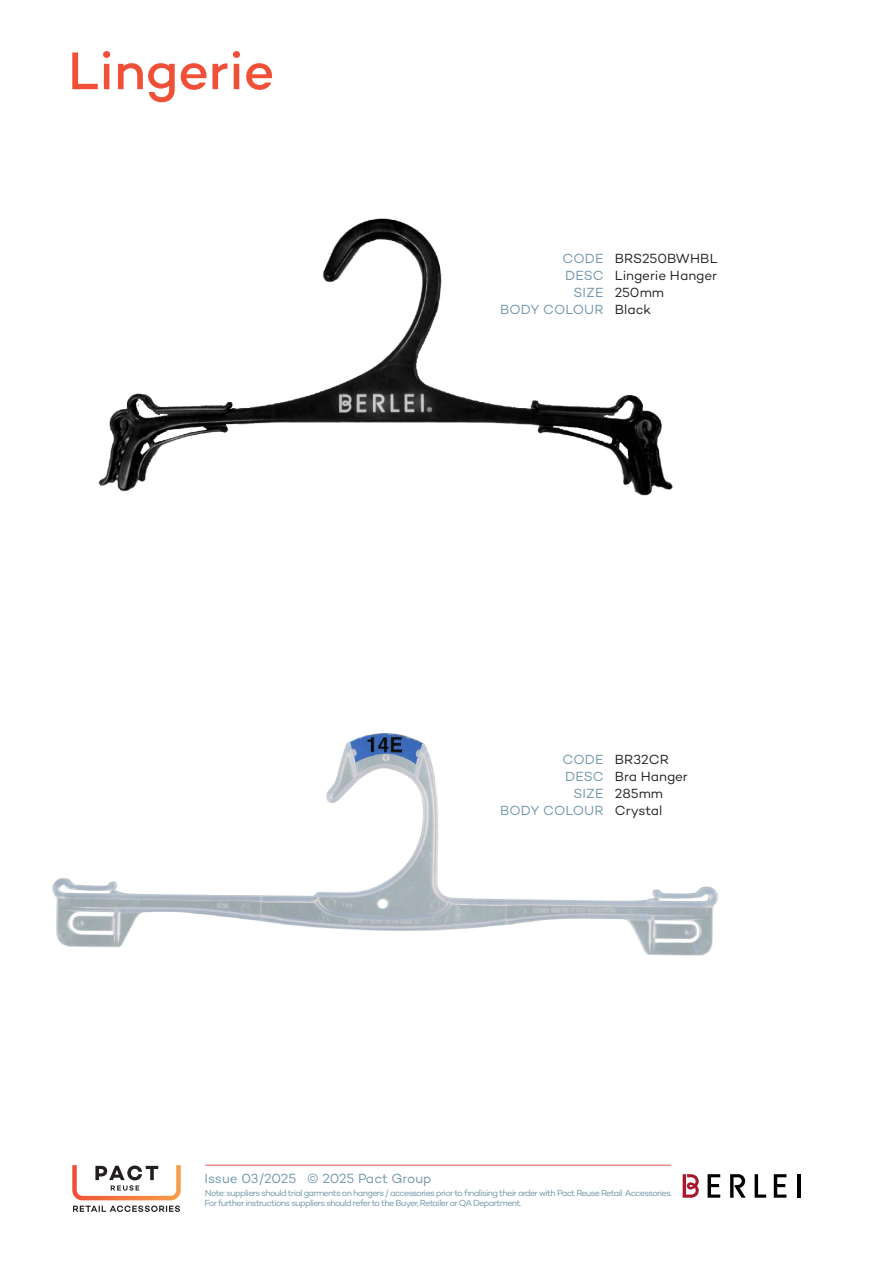
<style>
.page{position:relative;width:893px;height:1263px;background:#fff}
.page>*{position:absolute;margin:0;border:0;box-sizing:border-box;transform-origin:0 0}
.t1{font:500 54px "Campton";letter-spacing:-.005em;color:#f04f38}
.t2{font:13.5px "Campton";color:#231f20}
.t3{font:13.5px "Campton";color:#7197a9}
.t4{font:9px/10.5px "Campton";letter-spacing:-.075em;color:#7197a9}
.s1{color:#7197a9}
.s2{color:#231f20}
</style>
<div class="page">
<svg style="left:683px;top:1174px;width:16px;height:24px"></svg>
<svg style="left:755px;top:1174px;width:11px;height:24px"></svg>
<hr style="left:797px;top:1174px;width:3px;height:24px;background:#000">
<svg style="left:708px;top:1174px;width:12px;height:24px"></svg>
<svg style="left:774px;top:1174px;width:12px;height:24px"></svg>
<svg style="left:730px;top:1174px;width:16px;height:24px"></svg>
<img style="left:52px;top:733px;width:666px;height:223px">
<img style="left:98px;top:218px;width:575px;height:278px">
<svg style="left:72px;top:1165px;width:109px;height:47px"></svg>
<hr style="left:205px;top:1165px;width:466px;height:1px;background:#f04e52">
<h1 class="t1" style="left:68px;top:48px;width:208px">Lingerie</h1>
<h2 class="t2" style="left:562px;top:252px;width:157px"><span class="s1">CODE</span> BRS250BWHBL</h2>
<h2 class="t2" style="left:565px;top:270px;width:153px"><span class="s1">DESC</span> Lingerie Hanger</h2>
<h2 class="t2" style="left:573px;top:287px;width:92px"><span class="s1">SIZE</span> 250mm</h2>
<h2 class="t3" style="left:500px;top:304px;width:152px">BODY COLOUR <span class="s2">Black</span></h2>
<h2 class="t2" style="left:562px;top:753px;width:108px"><span class="s1">CODE</span> BR32CR</h2>
<h2 class="t2" style="left:565px;top:770px;width:124px"><span class="s1">DESC</span> Bra Hanger</h2>
<h2 class="t2" style="left:573px;top:788px;width:91px"><span class="s1">SIZE</span> 285mm</h2>
<h2 class="t3" style="left:500px;top:805px;width:164px">BODY COLOUR <span class="s2">Crystal</span></h2>
<h2 class="t3" style="left:204px;top:1172px;width:229px">Issue 03/2025 © 2025 Pact Group</h2>
<p class="t4" style="left:204px;top:1188px;width:469px">Note: suppliers should trial garments on hangers / accessories prior to finalising their order with Pact Reuse Retail Accessories.<br>For further instructions suppliers should refer to the Buyer, Retailer or QA Department.</p>
</div>
